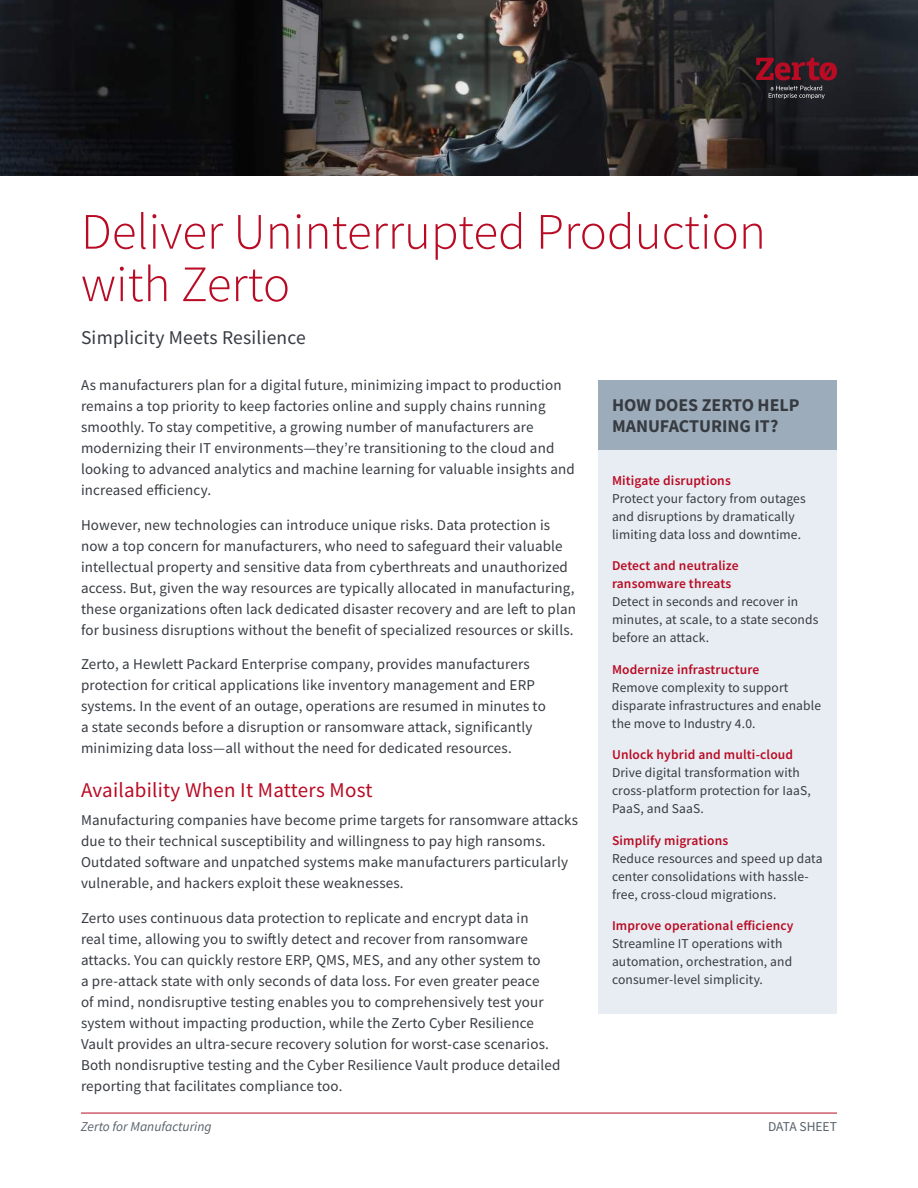
<style>
.page{position:relative;width:918px;height:1188px;background:#fff}
.page>*{position:absolute;margin:0;border:0;box-sizing:border-box;transform-origin:0 0}
.t1{font:300 51px/52.5px "Source Sans Pro";color:#b90b24}
.t2{font:21px "Source Sans Pro";letter-spacing:.01em;color:#b90b24}
.t3{font:19.5px "Source Sans Pro";letter-spacing:.01em;color:#373b41}
.t4{font:700 18px/21.6px "Source Sans Pro";color:#373b41}
.t5{font:15px/21px "Source Sans Pro";letter-spacing:.01em;color:#373b41}
.t6{font:13.5px/18px "Source Sans Pro";letter-spacing:.01em;color:#373b41}
.t7{font:600 13.5px/18px "Source Sans Pro";letter-spacing:.01em;color:#b90b24}
.t8{font:italic 13.5px "Source Sans Pro";color:#57616a}
.t9{font:13.5px "Source Sans Pro";color:#57616a}
</style>
<div class="page">
<img style="left:0;top:0;width:918px;height:176px">
<hr style="left:81px;top:1113px;width:756px;height:1px;background:#b90b24">
<svg style="left:756px;top:58px;width:81px;height:41px;background:#52232d"></svg>
<div style="left:599px;top:380px;width:238px;height:634px;background:#e8edf3"></div>
<div style="left:599px;top:380px;width:238px;height:69px;background:#9cacba"></div>
<h1 class="t1" style="left:81px;top:210px;width:687px">Deliver Uninterrupted Production with Zerto</h1>
<h3 class="t3" style="left:81px;top:330px;width:226px">Simplicity Meets Resilience</h3>
<p class="t5" style="left:81px;top:376px;width:495px">As manufacturers plan for a digital future, minimizing impact to production remains a top priority to keep factories online and supply chains running smoothly. To stay competitive, a growing number of manufacturers are modernizing their IT environments—they’re transitioning to the cloud and looking to advanced analytics and machine learning for valuable insights and increased e昀昀iciency.</p>
<p class="t5" style="left:81px;top:515px;width:497px">However, new technologies can introduce unique risks. Data protection is now a top concern for manufacturers, who need to safeguard their valuable intellectual property and sensitive data from cyberthreats and unauthorized access. But, given the way resources are typically allocated in manufacturing, these organizations o昀琀en lack dedicated disaster recovery and are le昀琀 to plan for business disruptions without the bene昀椀t of specialized resources or skills.</p>
<p class="t5" style="left:81px;top:655px;width:466px">Zerto, a Hewlett Packard Enterprise company, provides manufacturers protection for critical applications like inventory management and ERP systems. In the event of an outage, operations are resumed in minutes to a state seconds before a disruption or ransomware attack, signi昀椀cantly minimizing data loss—all without the need for dedicated resources.</p>
<h2 class="t2" style="left:81px;top:782px;width:293px">Availability When It Matters Most</h2>
<p class="t5" style="left:81px;top:811px;width:499px">Manufacturing companies have become prime targets for ransomware attacks due to their technical susceptibility and willingness to pay high ransoms.<br>Outdated so昀琀ware and unpatched systems make manufacturers particularly vulnerable, and hackers exploit these weaknesses.</p>
<p class="t5" style="left:81px;top:908px;width:481px">Zerto uses continuous data protection to replicate and encrypt data in<br>real time, allowing you to swi昀琀ly detect and recover from ransomware attacks. You can quickly restore ERP, QMS, MES, and any other system to<br>a pre-attack state with only seconds of data loss. For even greater peace<br>of mind, nondisruptive testing enables you to comprehensively test your system without impacting production, while the Zerto Cyber Resilience Vault provides an ultra-secure recovery solution for worst-case scenarios.<br>Both nondisruptive testing and the Cyber Resilience Vault produce detailed reporting that facilitates compliance too.</p>
<p class="t4" style="left:612px;top:394px;width:189px">HOW DOES ZERTO HELP<br>MANUFACTURING IT?</p>
<p class="t7" style="left:612px;top:472px;width:120px">Mitigate disruptions</p>
<p class="t6" style="left:612px;top:490px;width:195px">Protect your factory from outages and disruptions by dramatically limiting data loss and downtime.</p>
<p class="t7" style="left:612px;top:558px;width:128px">Detect and neutralize ransomware threats</p>
<p class="t6" style="left:612px;top:594px;width:208px">Detect in seconds and recover in minutes, at scale, to a state seconds before an attack.</p>
<p class="t7" style="left:612px;top:661px;width:149px">Modernize infrastructure</p>
<p class="t6" style="left:612px;top:679px;width:211px">Remove complexity to support disparate infrastructures and enable the move to Industry 4.0.</p>
<p class="t7" style="left:612px;top:747px;width:183px">Unlock hybrid and multi-cloud</p>
<p class="t6" style="left:612px;top:765px;width:200px">Drive digital transformation with cross-platform protection for IaaS,<br>PaaS, and SaaS.</p>
<p class="t7" style="left:612px;top:832px;width:118px">Simplify migrations</p>
<p class="t6" style="left:612px;top:850px;width:212px">Reduce resources and speed up data center consolidations with hassle&shy;free, cross-cloud migrations.</p>
<p class="t7" style="left:612px;top:917px;width:183px">Improve operational e昀昀iciency</p>
<p class="t6" style="left:612px;top:936px;width:182px">Streamline IT operations with automation, orchestration, and consumer-level simplicity.</p>
<p class="t8" style="left:81px;top:1122px;width:132px">Zerto for Manufacturing</p>
<p class="t9" style="left:768px;top:1119px;width:70px">DATA SHEET</p>
</div>
